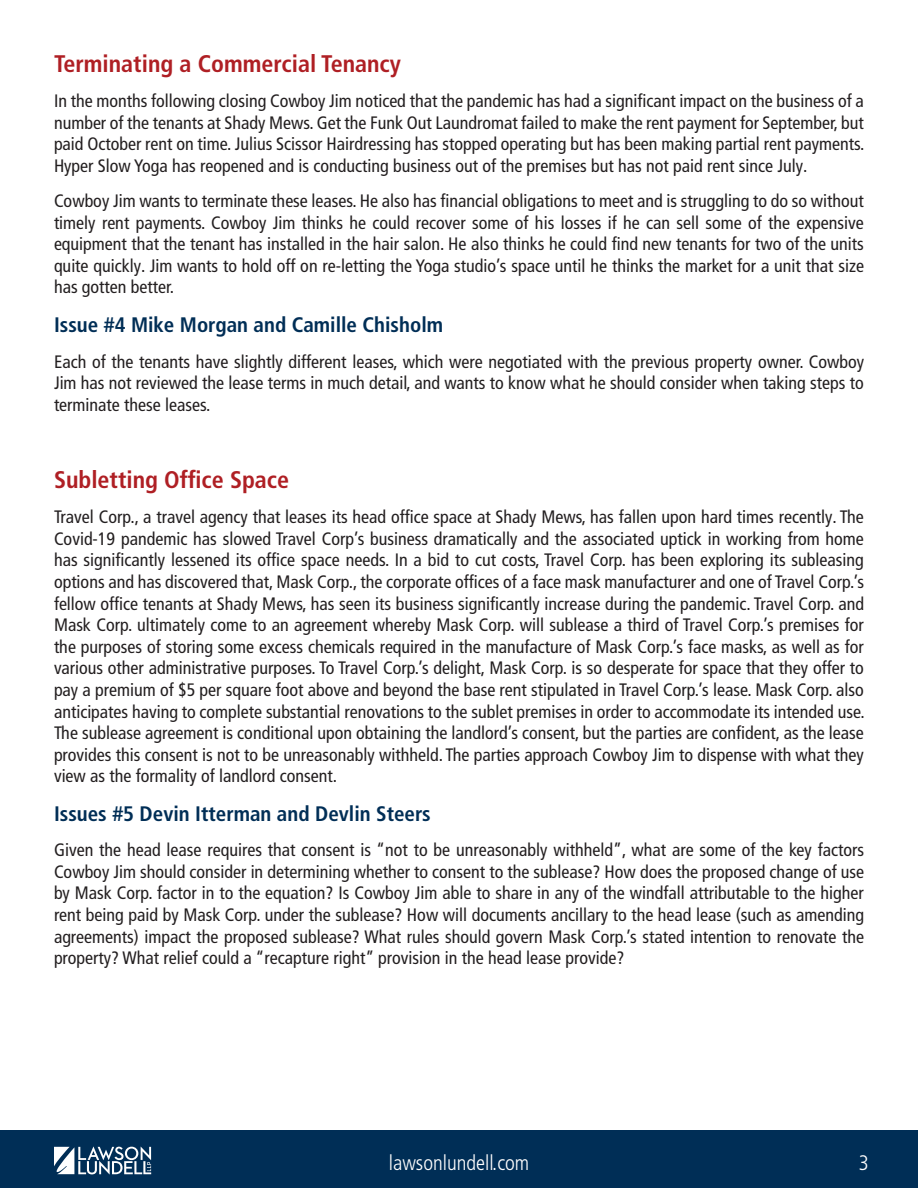
<style>
.page{position:relative;width:918px;height:1188px;background:#fff}
.page>*{position:absolute;margin:0;border:0;box-sizing:border-box;transform-origin:0 0}
.t1{font:700 condensed 24px "Frutiger LT Pro";color:#af1f24}
.t2{font:700 condensed 21px "Frutiger LT Pro";color:#002e56}
.t3{font:300 condensed 21px "Frutiger LT Pro";color:#fff}
.t4{font:condensed 18px/21.6px "Frutiger LT Pro";color:#231f20;text-align:justify}
</style>
<div class="page">
<div style="left:0;top:1131px;width:918px;height:57px;background:#002e56"></div>
<svg style="left:54px;top:1147px;width:97px;height:27px"></svg>
<p class="t1" style="left:54px;top:49px;width:348px">Terminating a Commercial Tenancy</p>
<p class="t4" style="left:54px;top:90px;width:812px">In the months following closing Cowboy Jim noticed that the pandemic has had a significant impact on the business of a number of the tenants at Shady Mews. Get the Funk Out Laundromat failed to make the rent payment for September, but paid October rent on time. Julius Scissor Hairdressing has stopped operating but has been making partial rent payments.<br>Hyper Slow Yoga has reopened and is conducting business out of the premises but has not paid rent since July.</p>
<p class="t4" style="left:54px;top:190px;width:812px">Cowboy Jim wants to terminate these leases. He also has financial obligations to meet and is struggling to do so without timely rent payments. Cowboy Jim thinks he could recover some of his losses if he can sell some of the expensive equipment that the tenant has installed in the hair salon. He also thinks he could find new tenants for two of the units quite quickly. Jim wants to hold off on re-letting the Yoga studio’s space until he thinks the market for a unit that size has gotten better.</p>
<p class="t2" style="left:54px;top:313px;width:391px">Issue #4 Mike Morgan and Camille Chisholm</p>
<p class="t4" style="left:54px;top:351px;width:812px">Each of the tenants have slightly different leases, which were negotiated with the previous property owner. Cowboy Jim has not reviewed the lease terms in much detail, and wants to know what he should consider when taking steps to terminate these leases.</p>
<p class="t1" style="left:54px;top:466px;width:237px">Subletting Office Space</p>
<p class="t4" style="left:54px;top:506px;width:812px">Travel Corp., a travel agency that leases its head office space at Shady Mews, has fallen upon hard times recently. The Covid-19 pandemic has slowed Travel Corp’s business dramatically and the associated uptick in working from home has significantly lessened its office space needs. In a bid to cut costs, Travel Corp. has been exploring its subleasing options and has discovered that, Mask Corp., the corporate offices of a face mask manufacturer and one of Travel Corp.’s fellow office tenants at Shady Mews, has seen its business significantly increase during the pandemic. Travel Corp. and Mask Corp. ultimately come to an agreement whereby Mask Corp. will sublease a third of Travel Corp.’s premises for the purposes of storing some excess chemicals required in the manufacture of Mask Corp.’s face masks, as well as for various other administrative purposes. To Travel Corp.’s delight, Mask Corp. is so desperate for space that they offer to pay a premium of $5 per square foot above and beyond the base rent stipulated in Travel Corp.’s lease. Mask Corp. also anticipates having to complete substantial renovations to the sublet premises in order to accommodate its intended use.<br>The sublease agreement is conditional upon obtaining the landlord’s consent, but the parties are confident, as the lease provides this consent is not to be unreasonably withheld. The parties approach Cowboy Jim to dispense with what they view as the formality of landlord consent.</p>
<p class="t2" style="left:54px;top:801px;width:378px">Issues #5 Devin Itterman and Devlin Steers</p>
<p class="t4" style="left:54px;top:839px;width:812px">Given the head lease requires that consent is “not to be unreasonably withheld”, what are some of the key factors Cowboy Jim should consider in determining whether to consent to the sublease? How does the proposed change of use by Mask Corp. factor in to the equation? Is Cowboy Jim able to share in any of the windfall attributable to the higher rent being paid by Mask Corp. under the sublease? How will documents ancillary to the head lease (such as amending agreements) impact the proposed sublease? What rules should govern Mask Corp.’s stated intention to renovate the property? What relief could a “recapture right” provision in the head lease provide?</p>
<p class="t3" style="left:389px;top:1151px;width:142px">lawsonlundell.com</p>
<p class="t3" style="left:859px;top:1151px;width:12px">3</p>
</div>
